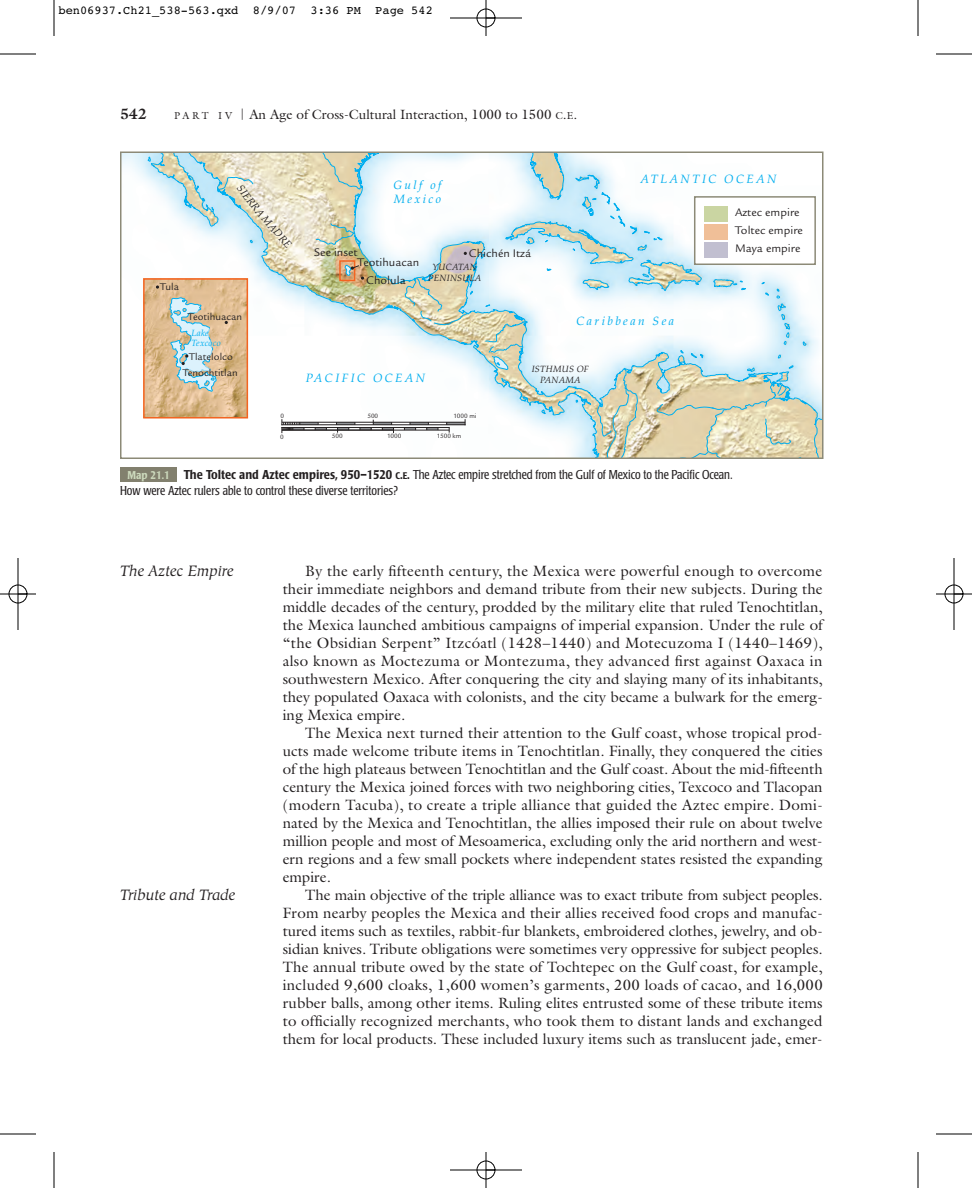
<style>
.page{position:relative;width:972px;height:1188px;background:#fff}
.page>*{position:absolute;margin:0;border:0;box-sizing:border-box;transform-origin:0 0}
.t1{font:15px/18px "Galliard";color:#231f20;text-align:justify}
.t2{font:italic 15px "Hiroshige";color:#231f20}
.t3{font:700 15px "Galliard";color:#231f20}
.t4{font:13.5px "Galliard";color:#231f20}
.t5{font:300 condensed 12.75px/16.5px "Poppl Laudatio";color:#231f20}
.t6{font:12px/18px "Legacy San ITC";letter-spacing:.005em;color:#231f20}
.t7{font:italic 12px/14.4px "Palatino";letter-spacing:.2em;color:#00aeef}
.t8{font:12px "Courier";color:#000}
.t9{font:10.5px "Legacy San ITC";letter-spacing:.005em;color:#231f20}
.t10{font:italic 9px/10.8px "Palatino";letter-spacing:.025em;color:#231f20;text-align:center}
.t11{font:italic 9px/10.8px "Palatino";letter-spacing:.025em;color:#00aeef}
.t12{font:6.75px "Legacy San ITC";color:#231f20}
.s1{font-size:10.2px}
.s2{font-size:11.25px}
.s3{font-weight:500;font-size:11.25px;color:#cddabd}
.s4{font-weight:500}
.s5{font-weight:500;font-size:9.6px}
</style>
<div class="page">
<svg style="left:123px;top:155px;width:698px;height:301px"></svg>
<svg style="left:656px;top:384px;width:164px;height:72px;background:#d8d4b6"></svg>
<div style="left:120px;top:152px;width:704px;height:307px;border:2px solid #8c8a77"></div>
<div style="left:339px;top:260px;width:16px;height:21px;border:2px solid #f36421"></div>
<svg style="left:345px;top:265px;width:19px;height:15px"></svg>
<div style="left:695px;top:197px;width:120px;height:67px;background:#fff"></div>
<div style="left:694px;top:196px;width:122px;height:69px;border:2px solid #8c8a77"></div>
<div style="left:704px;top:206px;width:23px;height:16px;background:#cad5a2"></div>
<div style="left:704px;top:224px;width:23px;height:16px;background:#f0bf98"></div>
<div style="left:704px;top:242px;width:23px;height:16px;background:#c1bfd0"></div>
<img style="left:146px;top:281px;width:99px;height:135px">
<svg style="left:156px;top:285px;width:3px;height:4px"></svg>
<svg style="left:169px;top:298px;width:48px;height:94px;background:#c6d1c7"></svg>
<div style="left:143px;top:278px;width:105px;height:141px;border:2px solid #f36421"></div>
<hr style="left:282px;top:422px;width:183px;height:3px;background:#fff">
<hr style="left:282px;top:428px;width:167px;height:2px;background:#fff">
<hr style="left:300px;top:422px;width:18px;height:3px;background:#939598">
<hr style="left:373px;top:422px;width:19px;height:3px;background:#939598">
<hr style="left:410px;top:422px;width:18px;height:3px;background:#939598">
<hr style="left:447px;top:422px;width:18px;height:3px;background:#939598">
<hr style="left:282px;top:422px;width:183px;height:1px;background:#231f20">
<hr style="left:282px;top:425px;width:183px;height:1px;background:#231f20">
<svg style="left:315px;top:422px;width:12px;height:8px"></svg>
<svg style="left:336px;top:420px;width:38px;height:13px"></svg>
<svg style="left:382px;top:422px;width:12px;height:11px"></svg>
<svg style="left:282px;top:420px;width:23px;height:13px"></svg>
<svg style="left:427px;top:422px;width:12px;height:8px"></svg>
<svg style="left:446px;top:422px;width:4px;height:11px"></svg>
<svg style="left:404px;top:422px;width:12px;height:8px"></svg>
<hr style="left:282px;top:427px;width:167px;height:1px;background:#231f20">
<hr style="left:282px;top:430px;width:167px;height:1px;background:#231f20">
<div style="left:120px;top:467px;width:56px;height:15px;background:#82806e"></div>
<hr style="left:54px;top:0;width:1px;height:36px;background:#000">
<hr style="left:0;top:54px;width:36px;height:1px;background:#000">
<hr style="left:918px;top:0;width:1px;height:36px;background:#000">
<hr style="left:936px;top:54px;width:36px;height:1px;background:#000">
<hr style="left:54px;top:1152px;width:1px;height:36px;background:#000">
<hr style="left:0;top:1134px;width:36px;height:1px;background:#000">
<hr style="left:918px;top:1152px;width:1px;height:36px;background:#000">
<hr style="left:936px;top:1134px;width:36px;height:1px;background:#000">
<hr style="left:450px;top:18px;width:72px;height:1px;background:#000">
<hr style="left:450px;top:1170px;width:72px;height:1px;background:#000">
<hr style="left:18px;top:558px;width:1px;height:72px;background:#000">
<hr style="left:954px;top:558px;width:1px;height:72px;background:#000">
<hr style="left:486px;top:0;width:1px;height:36px;background:#000">
<hr style="left:486px;top:1152px;width:1px;height:36px;background:#000">
<hr style="left:0;top:594px;width:36px;height:1px;background:#000">
<hr style="left:936px;top:594px;width:36px;height:1px;background:#000">
<div style="left:477px;top:9px;width:18px;height:18px;border:1px solid #000;border-radius:50%"></div>
<div style="left:477px;top:1161px;width:18px;height:18px;border:1px solid #000;border-radius:50%"></div>
<div style="left:9px;top:585px;width:18px;height:18px;border:1px solid #000;border-radius:50%"></div>
<div style="left:945px;top:585px;width:18px;height:18px;border:1px solid #000;border-radius:50%"></div>
<svg style="left:218px;top:152px;width:158px;height:96px;background:#d9dece"></svg>
<p class="t8" style="left:58px;top:6px;width:376px">ben06937.Ch21_538-563.qxd 8/9/07 3:36 PM Page 542</p>
<p class="t3" style="left:120px;top:108px;width:28px">542</p>
<p class="t4" style="left:174px;top:109px;width:405px"><span class="s1">P A R T I V</span> <span class="s2">|</span> An Age of Cross-Cultural Interaction, 1000 to 1500 <span class="s1">C</span>.<span class="s1">E</span>.</p>
<p class="t9" style="left:160px;top:283px;width:20px">Tula</p>
<p class="t7" style="left:393px;top:179px;width:50px">Gulf of<br>Mexico</p>
<p class="t6" style="left:314px;top:244px;width:45px">See inset</p>
<p class="t6" style="left:469px;top:245px;width:64px">Chichén Itzá</p>
<p class="t6" style="left:366px;top:272px;width:41px">Cholula</p>
<p class="t6" style="left:357px;top:254px;width:63px">Teotihuacan</p>
<p class="t10" style="left:428px;top:263px;width:55px">YUCATAN<br>PENINSULA</p>
<p class="t7" style="left:640px;top:173px;width:138px">ATLANTIC OCEAN</p>
<p class="t6" style="left:735px;top:205px;width:69px">Aztec empire<br>Toltec empire<br>Maya empire</p>
<p class="t9" style="left:188px;top:312px;width:56px">Teotihuacan</p>
<p class="t11" style="left:192px;top:328px;width:31px">Lake<br>Texcoco</p>
<p class="t9" style="left:189px;top:352px;width:45px">Tlatelolco</p>
<p class="t9" style="left:183px;top:368px;width:56px">Tenochtitlan</p>
<p class="t7" style="left:306px;top:372px;width:121px">PACIFIC OCEAN</p>
<p class="t7" style="left:576px;top:315px;width:99px">Caribbean Sea</p>
<p class="t10" style="left:532px;top:365px;width:59px">ISTHMUS OF<br>PANAMA</p>
<p class="t12" style="left:454px;top:413px;width:24px">1000 mi</p>
<p class="t12" style="left:280px;top:414px;width:5px">0</p>
<p class="t12" style="left:367px;top:414px;width:12px">500</p>
<p class="t12" style="left:332px;top:433px;width:12px">500</p>
<p class="t12" style="left:437px;top:433px;width:26px">1500 km</p>
<p class="t12" style="left:280px;top:434px;width:5px">0</p>
<p class="t12" style="left:387px;top:434px;width:16px">1000</p>
<p class="t5" style="left:120px;top:467px;width:614px;text-indent:7px"><span class="s3">Map 21.1</span> <span class="s4">The Toltec and Aztec empires, 950–1520</span> <span class="s5">C</span><span class="s4">.</span><span class="s5">E</span><span class="s4">.</span> The Aztec empire stretched from the Gulf of Mexico to the Pacific Ocean.<br>How were Aztec rulers able to control these diverse territories?</p>
<p class="t2" style="left:120px;top:565px;width:115px">The Aztec Empire</p>
<p class="t2" style="left:120px;top:889px;width:117px">Tribute and Trade</p>
<p class="t1" style="left:283px;top:564px;width:542px;text-indent:22px">By the early fifteenth century, the Mexica were powerful enough to overcome their immediate neighbors and demand tribute from their new subjects. During the middle decades of the century, prodded by the military elite that ruled Tenochtitlan, the Mexica launched ambitious campaigns of imperial expansion. Under the rule of “the Obsidian Serpent” Itzcóatl (1428–1440) and Motecuzoma I (1440–1469), also known as Moctezuma or Montezuma, they advanced first against Oaxaca in southwestern Mexico. After conquering the city and slaying many of its inhabitants, they populated Oaxaca with colonists, and the city became a bulwark for the emerg&shy;ing Mexica empire.</p>
<p class="t1" style="left:283px;top:726px;width:542px;text-indent:22px">The Mexica next turned their attention to the Gulf coast, whose tropical prod&shy;ucts made welcome tribute items in Tenochtitlan. Finally, they conquered the cities of the high plateaus between Tenochtitlan and the Gulf coast. About the mid-fifteenth century the Mexica joined forces with two neighboring cities, Texcoco and Tlacopan (modern Tacuba), to create a triple alliance that guided the Aztec empire. Domi&shy;nated by the Mexica and Tenochtitlan, the allies imposed their rule on about twelve million people and most of Mesoamerica, excluding only the arid northern and west&shy;ern regions and a few small pockets where independent states resisted the expanding empire.</p>
<p class="t1" style="left:283px;top:888px;width:542px;text-indent:22px">The main objective of the triple alliance was to exact tribute from subject peoples.<br>From nearby peoples the Mexica and their allies received food crops and manufac&shy;tured items such as textiles, rabbit-fur blankets, embroidered clothes, jewelry, and ob&shy;sidian knives. Tribute obligations were sometimes very oppressive for subject peoples.<br>The annual tribute owed by the state of Tochtepec on the Gulf coast, for example, included 9,600 cloaks, 1,600 women’s garments, 200 loads of cacao, and 16,000 rubber balls, among other items. Ruling elites entrusted some of these tribute items to officially recognized merchants, who took them to distant lands and exchanged them for local products. These included luxury items such as translucent jade, emer-</p>
</div>
